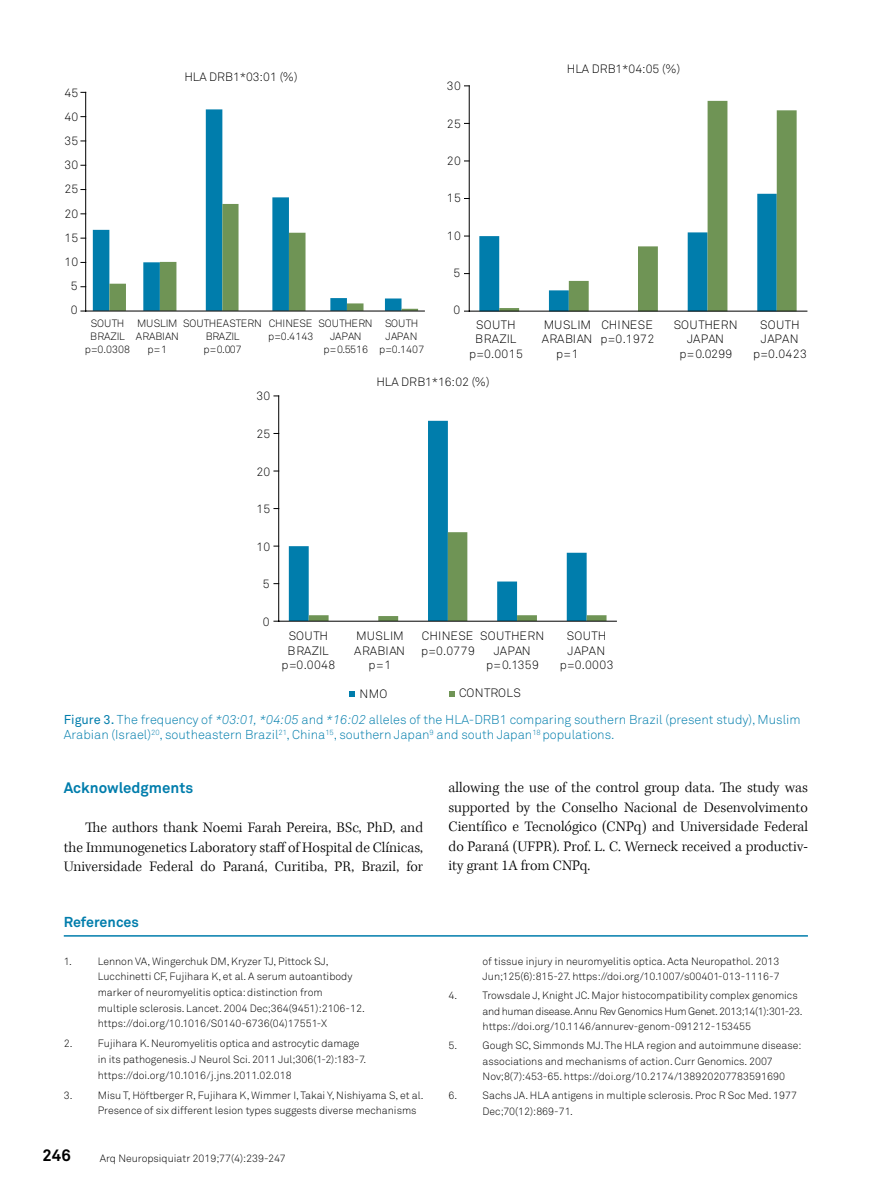
<style>
.page{position:relative;width:893px;height:1191px;background:#fff}
.page>*{position:absolute;margin:0;border:0;box-sizing:border-box;transform-origin:0 0}
.t1{font:700 16.5px "Akkurat Pro";color:#000}
.t2{font:300 15px/19.5px "Kepler Std";color:#000;text-align:justify}
.t3{font:700 15px "Akkurat Pro";color:#007dac}
.t4{font:700 14.25px "Akkurat Pro";color:#007dac}
.t5{font:12.75px/15.3px "Akkurat Light Pro";color:#007dac}
.t6{font:12px/14.4px "Akkurat Light Pro";letter-spacing:.03em;color:#000;text-align:center}
.t7{font:12px "Akkurat Light Pro";letter-spacing:-.005em;color:#000}
.t8{font:12px/14.4px "Akkurat Light Pro";letter-spacing:.01em;color:#000;text-align:center}
.t9{font:12px/14.4px "Akkurat Light Pro";color:#000;text-align:center}
.t10{font:10.5px/12.6px "Akkurat Light Pro";color:#000}
.t11{font:10.5px/12.6px "Akkurat Light Pro";letter-spacing:-.025em;color:#000;text-align:center}
.s1{font-family:"Akkurat Pro"}
.s2{font-style:italic}
</style>
<div class="page">
<svg style="left:93px;top:109px;width:196px;height:202px"></svg>
<svg style="left:109px;top:204px;width:309px;height:107px"></svg>
<hr style="left:85px;top:92px;width:1px;height:219px;background:#000">
<hr style="left:86px;top:311px;width:338px;height:1px;background:#000">
<svg style="left:479px;top:236px;width:20px;height:75px"></svg>
<svg style="left:499px;top:101px;width:298px;height:210px"></svg>
<hr style="left:469px;top:86px;width:1px;height:225px;background:#000">
<hr style="left:469px;top:311px;width:338px;height:1px;background:#000">
<svg style="left:289px;top:421px;width:159px;height:200px"></svg>
<svg style="left:309px;top:532px;width:297px;height:89px"></svg>
<hr style="left:278px;top:396px;width:1px;height:225px;background:#000">
<hr style="left:279px;top:621px;width:337px;height:1px;background:#000">
<svg style="left:349px;top:691px;width:6px;height:6px"></svg>
<svg style="left:449px;top:691px;width:6px;height:6px"></svg>
<hr style="left:64px;top:935px;width:744px;height:1px;background:#007dac">
<p class="t6" style="left:64px;top:86px;width:16px">45</p>
<p class="t6" style="left:64px;top:110px;width:16px">40</p>
<p class="t6" style="left:64px;top:134px;width:16px">35</p>
<p class="t6" style="left:64px;top:158px;width:16px">30</p>
<p class="t6" style="left:64px;top:182px;width:16px">25</p>
<p class="t6" style="left:64px;top:206px;width:16px">20</p>
<p class="t6" style="left:64px;top:231px;width:16px">15</p>
<p class="t6" style="left:64px;top:255px;width:16px">10</p>
<p class="t6" style="left:71px;top:279px;width:8px">5</p>
<p class="t6" style="left:71px;top:303px;width:8px">0</p>
<p class="t7" style="left:184px;top:70px;width:115px">HLA DRB1*03:01 (%)</p>
<p class="t10" style="left:85px;top:317px;width:47px;text-align:center">SOUTH<br>BRAZIL p=0.0308</p>
<p class="t11" style="left:136px;top:317px;width:44px">MUSLIM<br>ARABIAN p=1</p>
<p class="t11" style="left:183px;top:317px;width:80px">SOUTHEASTERN<br>BRAZIL<br>p=0.007</p>
<p class="t10" style="left:268px;top:317px;width:47px">CHINESE p=0.4143</p>
<p class="t10" style="left:319px;top:317px;width:56px;text-align:center">SOUTHERN<br>JAPAN p=0.5516</p>
<p class="t10" style="left:379px;top:317px;width:47px;text-align:center">SOUTH<br>JAPAN p=0.1407</p>
<p class="t6" style="left:447px;top:79px;width:16px">30</p>
<p class="t6" style="left:447px;top:117px;width:16px">25</p>
<p class="t6" style="left:447px;top:154px;width:16px">20</p>
<p class="t6" style="left:447px;top:191px;width:16px">15</p>
<p class="t6" style="left:447px;top:229px;width:16px">10</p>
<p class="t7" style="left:567px;top:62px;width:115px">HLA DRB1*04:05 (%)</p>
<p class="t6" style="left:453px;top:266px;width:8px">5</p>
<p class="t6" style="left:453px;top:303px;width:8px">0</p>
<p class="t6" style="left:469px;top:318px;width:55px">SOUTH<br>BRAZIL p=0.0015</p>
<p class="t9" style="left:542px;top:318px;width:52px">MUSLIM<br>ARABIAN p=1</p>
<p class="t6" style="left:600px;top:318px;width:55px;text-align:left">CHINESE p=0.1972</p>
<p class="t8" style="left:674px;top:318px;width:65px">SOUTHERN<br>JAPAN p=0.0299</p>
<p class="t6" style="left:753px;top:318px;width:55px">SOUTH<br>JAPAN p=0.0423</p>
<p class="t6" style="left:256px;top:389px;width:16px">30</p>
<p class="t7" style="left:376px;top:375px;width:115px">HLA DRB1*16:02 (%)</p>
<p class="t6" style="left:256px;top:427px;width:16px">25</p>
<p class="t6" style="left:256px;top:464px;width:16px">20</p>
<p class="t6" style="left:256px;top:502px;width:16px">15</p>
<p class="t6" style="left:256px;top:539px;width:16px">10</p>
<p class="t6" style="left:263px;top:577px;width:8px">5</p>
<p class="t6" style="left:263px;top:614px;width:8px">0</p>
<p class="t6" style="left:281px;top:629px;width:55px">SOUTH<br>BRAZIL p=0.0048</p>
<p class="t9" style="left:354px;top:629px;width:52px">MUSLIM<br>ARABIAN p=1</p>
<p class="t6" style="left:421px;top:629px;width:55px;text-align:left">CHINESE p=0.0779</p>
<p class="t8" style="left:480px;top:629px;width:65px">SOUTHERN<br>JAPAN p=0.1359</p>
<p class="t6" style="left:560px;top:629px;width:55px">SOUTH<br>JAPAN p=0.0003</p>
<p class="t6" style="left:359px;top:687px;width:29px">NMO</p>
<p class="t6" style="left:459px;top:686px;width:63px">CONTROLS</p>
<p class="t5" style="left:64px;top:712px;width:738px"><span class="s1">Figure 3.</span> The frequency of <span class="s2">*03:01, *04:05</span> and <span class="s2">*16:02</span> alleles of the HLA-DRB1 comparing southern Brazil (present study), Muslim<br>Arabian (Israel)<sup>20</sup>, southeastern Brazil<sup>21</sup>, China<sup>15</sup>, southern Japan<sup>9</sup> and south Japan<sup>18</sup> populations.</p>
<h2 class="t3" style="left:64px;top:779px;width:131px">Acknowledgments</h2>
<h2 class="t2" style="left:64px;top:818px;width:361px;text-indent:21px">The authors thank Noemi Farah Pereira, BSc, PhD, and the Immunogenetics Laboratory staff of Hospital de Clínicas, Universidade Federal do Paraná, Curitiba, PR, Brazil, for</h2>
<h3 class="t4" style="left:64px;top:912px;width:77px">References</h3>
<p class="t10" style="left:64px;top:955px;width:10px">1.</p>
<p class="t10" style="left:98px;top:953px;width:268px;line-height:15.8px">Lennon VA, Wingerchuk DM, Kryzer TJ, Pittock SJ, Lucchinetti CF, Fujihara K, et al. A serum autoantibody marker of neuromyelitis optica: distinction from multiple sclerosis. Lancet. 2004 Dec;364(9451):2106-12. https://doi.org/10.1016/S0140-6736(04)17551-X</p>
<p class="t10" style="left:64px;top:1037px;width:10px">2.</p>
<p class="t10" style="left:98px;top:1036px;width:270px;line-height:15.8px">Fujihara K. Neuromyelitis optica and astrocytic damage in its pathogenesis. J Neurol Sci. 2011 Jul;306(1-2):183-7. https://doi.org/10.1016/j.jns.2011.02.018</p>
<p class="t10" style="left:64px;top:1089px;width:10px">3.</p>
<p class="t10" style="left:98px;top:1087px;width:327px;line-height:15.8px">Misu T, Höftberger R, Fujihara K, Wimmer I, Takai Y, Nishiyama S, et al.<br>Presence of six different lesion types suggests diverse mechanisms</p>
<h1 class="t1" style="left:43px;top:1145px;width:30px">246</h1>
<p class="t10" style="left:100px;top:1151px;width:188px">Arq Neuropsiquiatr 2019;77(4):239-247</p>
<p class="t2" style="left:449px;top:778px;width:361px">allowing the use of the control group data. The study was supported by the Conselho Nacional de Desenvolvimento Científico e Tecnológico (CNPq) and Universidade Federal do Paraná (UFPR). Prof. L. C. Werneck received a productiv&shy;ity grant 1A from CNPq.</p>
<p class="t10" style="left:483px;top:953px;width:298px;line-height:15.1px">of tissue injury in neuromyelitis optica. Acta Neuropathol. 2013<br>Jun;125(6):815-27. https://doi.org/10.1007/s00401-013-1116-7</p>
<p class="t10" style="left:449px;top:989px;width:10px">4.</p>
<p class="t10" style="left:483px;top:988px;width:322px;line-height:15.3px">Trowsdale J, Knight JC. Major histocompatibility complex genomics and human disease. Annu Rev Genomics Hum Genet. 2013;14(1):301-23. https://doi.org/10.1146/annurev-genom-091212-153455</p>
<p class="t10" style="left:449px;top:1039px;width:10px">5.</p>
<p class="t10" style="left:483px;top:1038px;width:320px;line-height:15.1px">Gough SC, Simmonds MJ. The HLA region and autoimmune disease: associations and mechanisms of action. Curr Genomics. 2007<br>Nov;8(7):453-65. https://doi.org/10.2174/138920207783591690</p>
<p class="t10" style="left:449px;top:1089px;width:10px">6.</p>
<p class="t10" style="left:483px;top:1088px;width:316px;line-height:15.3px">Sachs JA. HLA antigens in multiple sclerosis. Proc R Soc Med. 1977<br>Dec;70(12):869-71.</p>
</div>
